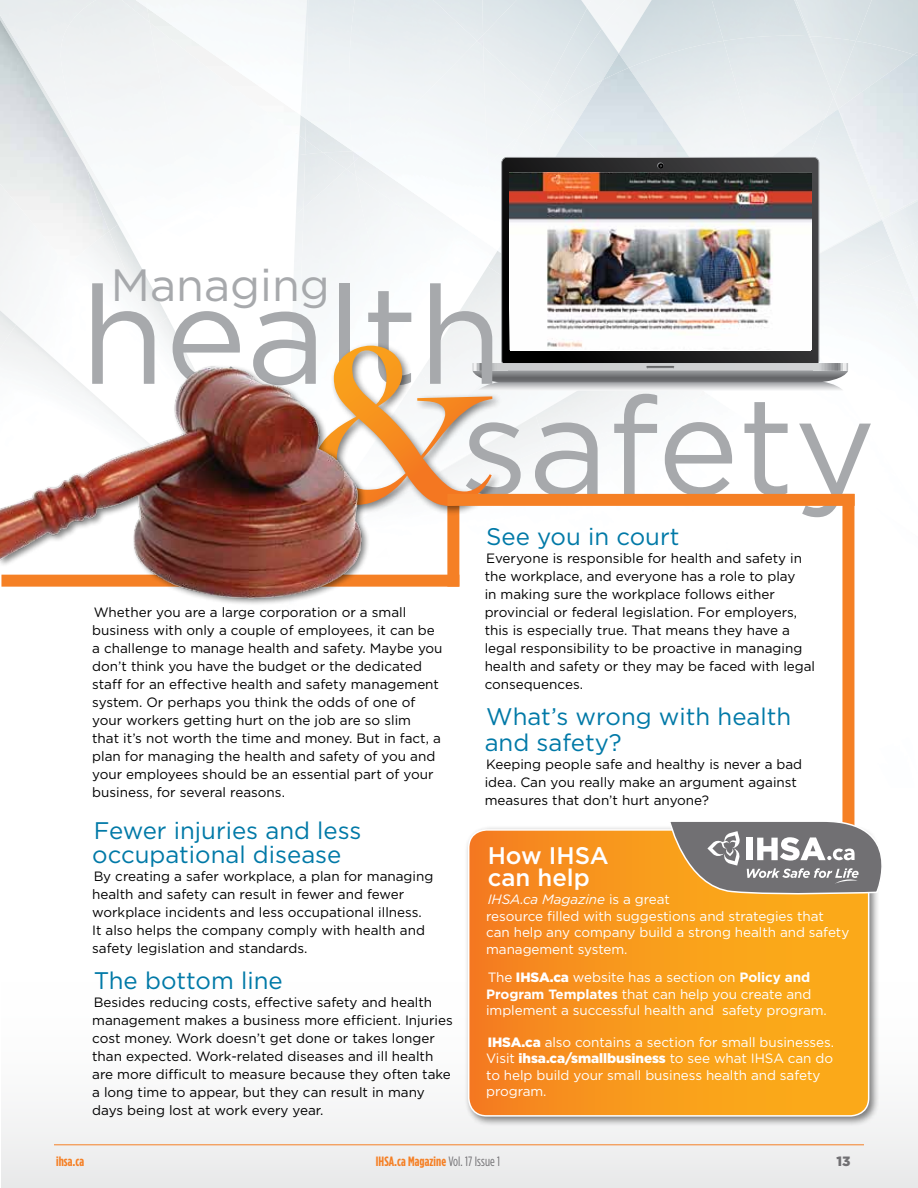
<style>
.page{position:relative;width:918px;height:1188px;background:#fff}
.page>*{position:absolute;margin:0;border:0;box-sizing:border-box;transform-origin:0 0}
.t1{font:137.7px/111px "Gotham";color:#a7a9ac}
.t2{font:45.15px "Gotham";color:#a7a9ac}
.t3{font:24px/24px "Gotham";color:#0079a7}
.t4{font:500 24px/22.5px "Gotham";color:#fff}
.t5{font:13.5px/18px "Gotham";color:#000}
.t6{font:13.5px/16.5px "Gotham";letter-spacing:-.005em;color:#fff}
.t7{font:700 13.5px "Gotham Condensed";letter-spacing:.005em;color:#f58025}
.t8{font:900 13.5px "Gotham";color:#717073}
.s1{font-style:italic}
.s2{font-weight:900}
.s3{font-weight:700}
.s4{font-weight:400;color:#717073}
</style>
<div class="page">
<img style="left:0;top:20px;width:86px;height:246px">
<img style="left:58px;top:0;width:88px;height:222px">
<img style="left:86px;top:168px;width:32px;height:63px">
<img style="left:122px;top:0;width:24px;height:22px">
<img style="left:299px;top:115px;width:7px;height:25px">
<svg style="left:587px;top:0;width:4px;height:8px"></svg>
<img style="left:619px;top:0;width:105px;height:53px">
<img style="left:794px;top:0;width:2px;height:36px">
<svg style="left:914px;top:52px;width:4px;height:3px"></svg>
<div style="left:796px;top:0;width:76px;height:41px;background:#dbe4e6"></div>
<svg style="left:136px;top:0;width:10px;height:8px"></svg>
<img style="left:301px;top:0;width:7px;height:119px">
<svg style="left:477px;top:41px;width:6px;height:6px"></svg>
<img style="left:539px;top:8px;width:63px;height:102px">
<img style="left:587px;top:29px;width:32px;height:39px">
<img style="left:483px;top:0;width:104px;height:98px">
<div style="left:433px;top:0;width:50px;height:41px;background:#e4eaed"></div>
<img style="left:482px;top:0;width:34px;height:35px">
<img style="left:602px;top:53px;width:27px;height:15px">
<img style="left:819px;top:220px;width:76px;height:62px">
<img style="left:759px;top:118px;width:66px;height:114px">
<img style="left:629px;top:41px;width:130px;height:116px">
<img style="left:809px;top:36px;width:1px;height:46px">
<img style="left:907px;top:282px;width:1px;height:12px">
<img style="left:895px;top:253px;width:13px;height:29px">
<img style="left:882px;top:219px;width:14px;height:34px">
<img style="left:896px;top:252px;width:22px;height:29px">
<img style="left:839px;top:55px;width:79px;height:163px">
<img style="left:883px;top:201px;width:35px;height:51px">
<div style="left:810px;top:36px;width:46px;height:61px;background:#e3e9ec"></div>
<img style="left:498px;top:110px;width:54px;height:47px">
<img style="left:528px;top:111px;width:26px;height:46px">
<img style="left:488px;top:135px;width:32px;height:30px">
<img style="left:533px;top:129px;width:40px;height:28px">
<img style="left:554px;top:80px;width:19px;height:49px">
<img style="left:573px;top:68px;width:143px;height:89px">
<img style="left:819px;top:281px;width:13px;height:18px">
<svg style="left:913px;top:296px;width:5px;height:13px"></svg>
<img style="left:854px;top:686px;width:1px;height:35px">
<img style="left:854px;top:551px;width:1px;height:135px">
<img style="left:848px;top:493px;width:7px;height:44px">
<img style="left:0;top:266px;width:23px;height:49px">
<div style="left:67px;top:231px;width:42px;height:36px;background:#f5f5f6"></div>
<img style="left:122px;top:189px;width:24px;height:33px">
<img style="left:292px;top:214px;width:7px;height:76px">
<div style="left:304px;top:153px;width:42px;height:55px;background:#eaeef0"></div>
<img style="left:296px;top:154px;width:9px;height:60px">
<img style="left:109px;top:225px;width:57px;height:90px">
<img style="left:323px;top:152px;width:31px;height:17px">
<img style="left:360px;top:152px;width:122px;height:64px">
<svg style="left:353px;top:151px;width:12px;height:11px"></svg>
<img style="left:488px;top:251px;width:12px;height:27px">
<img style="left:500px;top:264px;width:1px;height:22px">
<img style="left:447px;top:172px;width:35px;height:44px">
<img style="left:499px;top:251px;width:2px;height:13px">
<div style="left:1px;top:960px;width:917px;height:228px;background:linear-gradient(to bottom,#fff,#ecebea)"></div>
<div style="left:1px;top:575px;width:458px;height:12px;background:#f58025"></div>
<div style="left:842px;top:494px;width:12px;height:363px;background:#f58025"></div>
<div style="left:447px;top:500px;width:12px;height:87px;background:#f58025"></div>
<div style="left:464px;top:825px;width:415px;height:302px;background:#000;opacity:.5"></div>
<svg style="left:469px;top:830px;width:400px;height:286px;background:#f8991c"></svg>
<div style="left:468px;top:829px;width:401px;height:288px;border:2px solid #fff;border-radius:18px"></div>
<svg style="left:668px;top:820px;width:214px;height:76px"></svg>
<svg style="left:501px;top:157px;width:318px;height:187px;background:#3e3d3e"></svg>
<svg style="left:657px;top:162px;width:7px;height:7px"></svg>
<img style="left:510px;top:172px;width:301px;height:172px">
<div style="left:311px;top:342px;width:191px;height:174px;background:#000;opacity:.5"></div>
<svg style="left:421px;top:344px;width:427px;height:162px"></svg>
<div style="left:447px;top:494px;width:408px;height:12px;background:#f58025"></div>
<img style="left:0;top:315px;width:421px;height:289px">
<hr style="left:54px;top:1145px;width:810px;height:1px;background:#f58025">
<h2 class="t2" style="left:111px;top:260px;width:221px">Managing</h2>
<h1 class="t1" style="left:460px;top:277px;width:417px;text-indent:-380px">health safety</h1>
<p class="t5" style="left:92px;top:603px;width:352px">Whether you are a large corporation or a small business with only a couple of employees, it can be a challenge to manage health and safety. Maybe you don’t think you have the budget or the dedicated staff for an effective health and safety management system. Or perhaps you think the odds of one of your workers getting hurt on the job are so slim<br>that it’s not worth the time and money. But in fact, a plan for managing the health and safety of you and your employees should be an essential part of your business, for several reasons.</p>
<h3 class="t3" style="left:92px;top:819px;width:271px">Fewer injuries and less occupational disease</h3>
<p class="t5" style="left:92px;top:867px;width:343px">By creating a safer workplace, a plan for managing health and safety can result in fewer and fewer workplace incidents and less occupational illness.<br>It also helps the company comply with health and safety legislation and standards.</p>
<h3 class="t3" style="left:94px;top:969px;width:191px">The bottom line</h3>
<p class="t5" style="left:92px;top:993px;width:362px">Besides reducing costs, effective safety and health management makes a business more efficient. Injuries cost money. Work doesn’t get done or takes longer than expected. Work-related diseases and ill health are more difficult to measure because they often take a long time to appear, but they can result in many days being lost at work every year.</p>
<h3 class="t3" style="left:486px;top:524px;width:195px">See you in court</h3>
<p class="t5" style="left:485px;top:549px;width:332px">Everyone is responsible for health and safety in the workplace, and everyone has a role to play<br>in making sure the workplace follows either provincial or federal legislation. For employers, this is especially true. That means they have a legal responsibility to be proactive in managing health and safety or they may be faced with legal consequences.</p>
<h3 class="t3" style="left:485px;top:704px;width:308px;line-height:25.5px">What’s wrong with health and safety?</h3>
<p class="t5" style="left:485px;top:755px;width:319px">Keeping people safe and healthy is never a bad idea. Can you really make an argument against measures that don’t hurt anyone?</p>
<h3 class="t4" style="left:488px;top:844px;width:123px">How IHSA can help</h3>
<p class="t6" style="left:486px;top:891px;width:365px"><span class="s1">IHSA.ca Magazine</span> is a great<br>resource filled with suggestions and strategies that can help any company build a strong health and safety management system.</p>
<p class="t6" style="left:486px;top:969px;width:342px">The <span class="s2">IHSA.ca</span> website has a section on <span class="s3">Policy and<br>Program Templates</span> that can help you create and implement a successful health and safety program.</p>
<p class="t6" style="left:486px;top:1034px;width:350px"><span class="s2">IHSA.ca</span> also contains a section for small businesses.<br>Visit <span class="s2">ihsa.ca/smallbusiness</span> to see what IHSA can do to help build your small business health and safety program.</p>
<p class="t7" style="left:56px;top:1153px;width:30px">ihsa.ca</p>
<p class="t7" style="left:376px;top:1153px;width:126px">IHSA.ca Magazine <span class="s4">Vol. 17 Issue 1</span></p>
<p class="t8" style="left:836px;top:1154px;width:16px">13</p>
</div>
